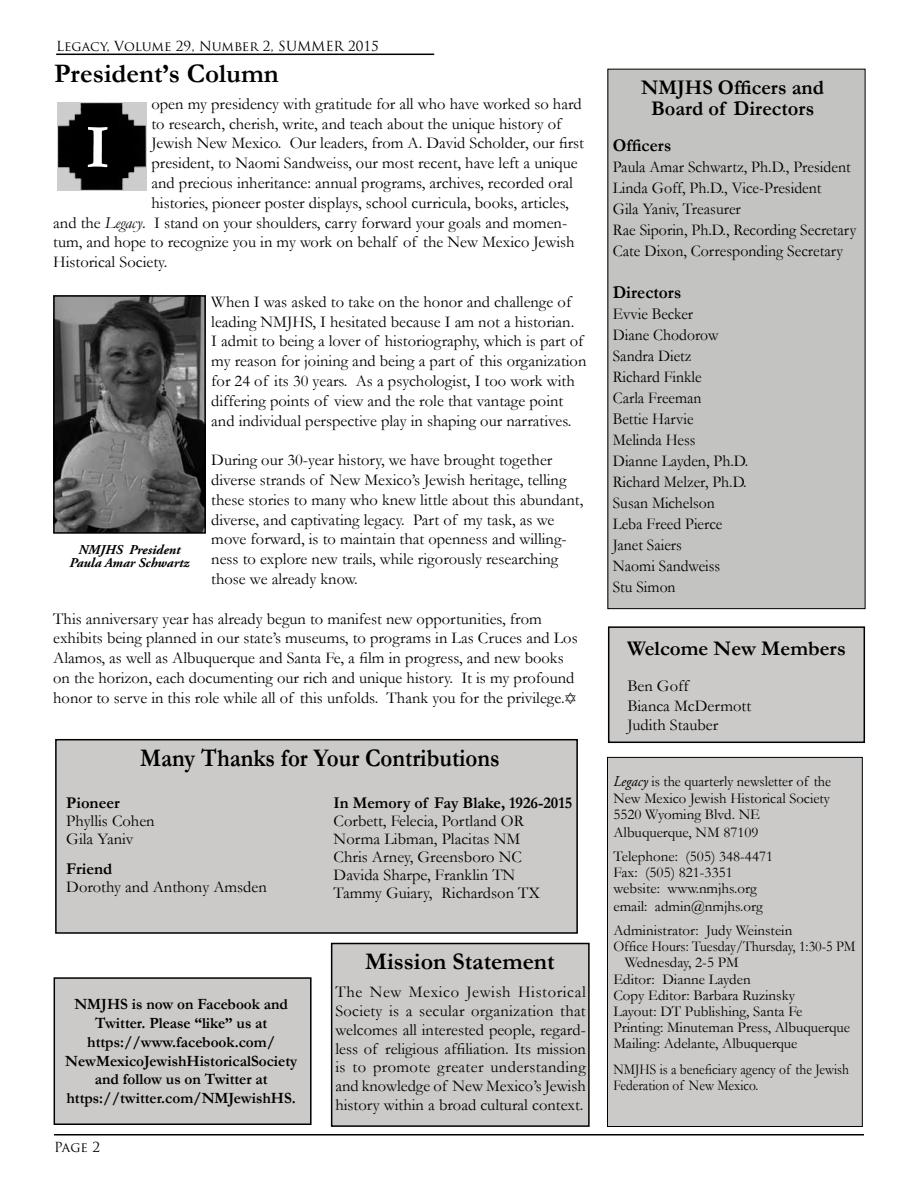
<style>
.page{position:relative;width:918px;height:1188px;background:#fff}
.page>*{position:absolute;margin:0;border:0;box-sizing:border-box;transform-origin:0 0}
.t1{font:700 63px "Garamond";color:#fff}
.t2{font:700 27px "Garamond";color:#000}
.t3{font:700 25.5px "Garamond";color:#000;scale:.9 1}
.t4{font:700 24px "Garamond";color:#000}
.t5{font:700 21px/21px "Garamond";color:#000;text-align:center}
.t6{font:700 18px "Garamond";color:#000;scale:.96 1}
.t7{font:16.5px/19.8px "Garamond";color:#000}
.t8{font:16.5px/21px "Garamond";color:#000;scale:.95 1}
.t9{font:16.5px/21px "Garamond";color:#000;scale:.96 1}
.t10{font:700 16.5px "Garamond";color:#000}
.t11{font:700 15.75px/18.9px "Garamond";color:#000;text-align:center}
.t12{font:15px/23.7px "Garamond";color:#000}
.t13{font:15px/16.5px "Garamond";color:#000;text-align:justify;scale:.95 1}
.t14{font:15px/16.2px "Garamond";color:#000;scale:.9 1}
.t15{font:15px "Garamond";color:#000;scale:.93 1}
.t16{font:13.5px "Trajan Pro";color:#000}
.t17{font:italic 700 13.5px/13.5px "Adobe Garamond Pro";color:#000;text-align:center}
.s1{font-style:italic}
.s2{font-family:"Adobe Garamond Pro";font-style:italic}
</style>
<div class="page">
<hr style="left:56px;top:54px;width:378px;height:1px;background:#000">
<img style="left:57px;top:102px;width:89px;height:88px">
<hr style="left:54px;top:1134px;width:810px;height:2px;background:#000">
<div style="left:608px;top:757px;width:254px;height:369px;background:#cbcac9"></div>
<div style="left:607px;top:757px;width:256px;height:370px;border:1px solid #000"></div>
<div style="left:608px;top:69px;width:257px;height:540px;background:#c3c3c2"></div>
<div style="left:332px;top:944px;width:257px;height:182px;background:#cbcac9"></div>
<div style="left:331px;top:943px;width:259px;height:184px;border:2px solid #000"></div>
<div style="left:54px;top:978px;width:257px;height:146px;background:#cbcac9"></div>
<div style="left:54px;top:977px;width:258px;height:148px;border:2px solid #000"></div>
<div style="left:56px;top:740px;width:521px;height:193px;background:#cbcac9"></div>
<div style="left:55px;top:739px;width:523px;height:195px;border:2px solid #000"></div>
<div style="left:609px;top:627px;width:255px;height:115px;background:#cbcac9"></div>
<div style="left:608px;top:626px;width:257px;height:117px;border:2px solid #000"></div>
<img style="left:56px;top:298px;width:147px;height:233px">
<div style="left:53px;top:295px;width:153px;height:239px;border:2px solid #000"></div>
<p class="t16" style="left:56px;top:37px;width:324px">Legacy, Volume 29, Number 2, SUMMER 2015</p>
<h2 class="t2" style="left:54px;top:58px;width:226px">President’s Column</h2>
<p class="t7" style="left:151px;top:94px;width:432px">open my presidency with gratitude for all who have worked so hard</p>
<p class="t7" style="left:151px;top:113px;width:411px">to research, cherish, write, and teach about the unique history of</p>
<p class="t7" style="left:151px;top:133px;width:434px">Jewish New Mexico. Our leaders, from A. David Scholder, our first</p>
<p class="t7" style="left:151px;top:153px;width:428px">president, to Naomi Sandweiss, our most recent, have left a unique</p>
<p class="t7" style="left:151px;top:173px;width:423px">and precious inheritance: annual programs, archives, recorded oral</p>
<p class="t7" style="left:151px;top:193px;width:419px">histories, pioneer poster displays, school curricula, books, articles,</p>
<p class="t7" style="left:53px;top:212px;width:515px">and the <span class="s1">Legacy</span>. I stand on your shoulders, carry forward your goals and momen-</p>
<p class="t7" style="left:53px;top:232px;width:523px">tum, and hope to recognize you in my work on behalf of the New Mexico Jewish</p>
<p class="t7" style="left:53px;top:252px;width:116px">Historical Society.</p>
<p class="t7" style="left:211px;top:292px;width:377px">When I was asked to take on the honor and challenge of leading NMJHS, I hesitated because I am not a historian.<br>I admit to being a lover of historiography, which is part of my reason for joining and being a part of this organization for 24 of its 30 years. As a psychologist, I too work with differing points of view and the role that vantage point and individual perspective play in shaping our narratives.</p>
<p class="t7" style="left:211px;top:450px;width:374px">During our 30-year history, we have brought together diverse strands of New Mexico’s Jewish heritage, telling these stories to many who knew little about this abundant, diverse, and captivating legacy. Part of my task, as we move forward, is to maintain that openness and willing&shy;ness to explore new trails, while rigorously researching those we already know.</p>
<p class="t7" style="left:53px;top:608px;width:526px">This anniversary year has already begun to manifest new opportunities, from exhibits being planned in our state’s museums, to programs in Las Cruces and Los Alamos, as well as Albuquerque and Santa Fe, a film in progress, and new books on the horizon, each documenting our rich and unique history. It is my profound honor to serve in this role while all of this unfolds. Thank you for the privilege.</p>
<h1 class="t1" style="left:85px;top:110px;width:26px">I</h1>
<p class="t17" style="left:70px;top:543px;width:121px">NMJHS President<br>Paula Amar Schwartz</p>
<h3 class="t3" style="left:140px;top:743px;width:401px">Many Thanks for Your Contributions</h3>
<p class="t10" style="left:66px;top:793px;width:55px">Pioneer</p>
<p class="t7" style="left:66px;top:812px;width:90px;line-height:18px">Phyllis Cohen<br>Gila Yaniv</p>
<p class="t10" style="left:66px;top:859px;width:48px">Friend</p>
<p class="t7" style="left:66px;top:877px;width:202px">Dorothy and Anthony Amsden</p>
<p class="t11" style="left:65px;top:994px;width:234px">NMJHS is now on Facebook and<br>Twitter. Please “like” us at https://www.facebook.com/<br>NewMexicoJewishHistoricalSociety and follow us on Twitter at https://twitter.com/NMJewishHS.</p>
<p class="t16" style="left:54px;top:1138px;width:48px">Page 2</p>
<p class="t10" style="left:334px;top:793px;width:240px">In Memory of Fay Blake, 1926-2015</p>
<p class="t7" style="left:334px;top:812px;width:208px;line-height:18px">Corbett, Felecia, Portland OR<br>Norma Libman, Placitas NM<br>Chris Arney, Greensboro NC<br>Davida Sharpe, Franklin TN<br>Tammy Guiary, Richardson TX</p>
<h3 class="t4" style="left:365px;top:947px;width:191px">Mission Statement</h3>
<p class="t7" style="left:335px;top:983px;width:252px;line-height:18.8px;text-align:justify">The New Mexico Jewish Historical Society is a secular organization that welcomes all interested people, regard&shy;less of religious affiliation. Its mission is to promote greater understanding and knowledge of New Mexico’s Jewish history within a broad cultural context.</p>
<p class="t5" style="left:641px;top:76px;width:184px">NMJHS Officers and<br>Board of Directors</p>
<p class="t6" style="left:613px;top:134px;width:62px">Officers</p>
<p class="t9" style="left:613px;top:156px;width:255px">Paula Amar Schwartz, Ph.D., President Linda Goff, Ph.D., Vice-President<br>Gila Yaniv, Treasurer<br>Rae Siporin, Ph.D., Recording Secretary Cate Dixon, Corresponding Secretary</p>
<p class="t6" style="left:613px;top:281px;width:73px">Directors</p>
<p class="t8" style="left:613px;top:303px;width:144px">Evvie Becker<br>Diane Chodorow<br>Sandra Dietz<br>Richard Finkle<br>Carla Freeman<br>Bettie Harvie<br>Melinda Hess<br>Dianne Layden, Ph.D.<br>Richard Melzer, Ph.D.<br>Susan Michelson<br>Leba Freed Pierce<br>Janet Saiers<br>Naomi Sandweiss<br>Stu Simon</p>
<p class="t5" style="left:627px;top:638px;width:220px">Welcome New Members</p>
<p class="t7" style="left:627px;top:675px;width:125px">Ben Goff<br>Bianca McDermott<br>Judith Stauber</p>
<p class="t13" style="left:613px;top:773px;width:231px"><span class="s2">Legacy</span> is the quarterly newsletter of the New Mexico Jewish Historical Society 5520 Wyoming Blvd. NE</p>
<p class="t12" style="left:613px;top:821px;width:161px">Albuquerque, NM 87109<br>Telephone: (505) 348-4471</p>
<p class="t12" style="left:613px;top:864px;width:145px;line-height:16.2px">Fax: (505) 821-3351 website: www.nmjhs.org</p>
<p class="t12" style="left:613px;top:895px;width:180px">email: admin@nmjhs.org<br>Administrator: Judy Weinstein</p>
<p class="t15" style="left:613px;top:938px;width:262px">Office Hours: Tuesday/Thursday, 1:30-5 PM</p>
<p class="t12" style="left:625px;top:951px;width:116px">Wednesday, 2-5 PM</p>
<p class="t12" style="left:613px;top:967px;width:139px">Editor: Dianne Layden</p>
<p class="t12" style="left:613px;top:983px;width:183px">Copy Editor: Barbara Ruzinsky</p>
<p class="t12" style="left:613px;top:999px;width:190px">Layout: DT Publishing, Santa Fe</p>
<p class="t12" style="left:613px;top:1016px;width:238px">Printing: Minuteman Press, Albuquerque</p>
<p class="t12" style="left:613px;top:1032px;width:186px">Mailing: Adelante, Albuquerque</p>
<p class="t14" style="left:613px;top:1061px;width:263px">NMJHS is a beneficiary agency of the Jewish<br>Federation of New Mexico.</p>
</div>
